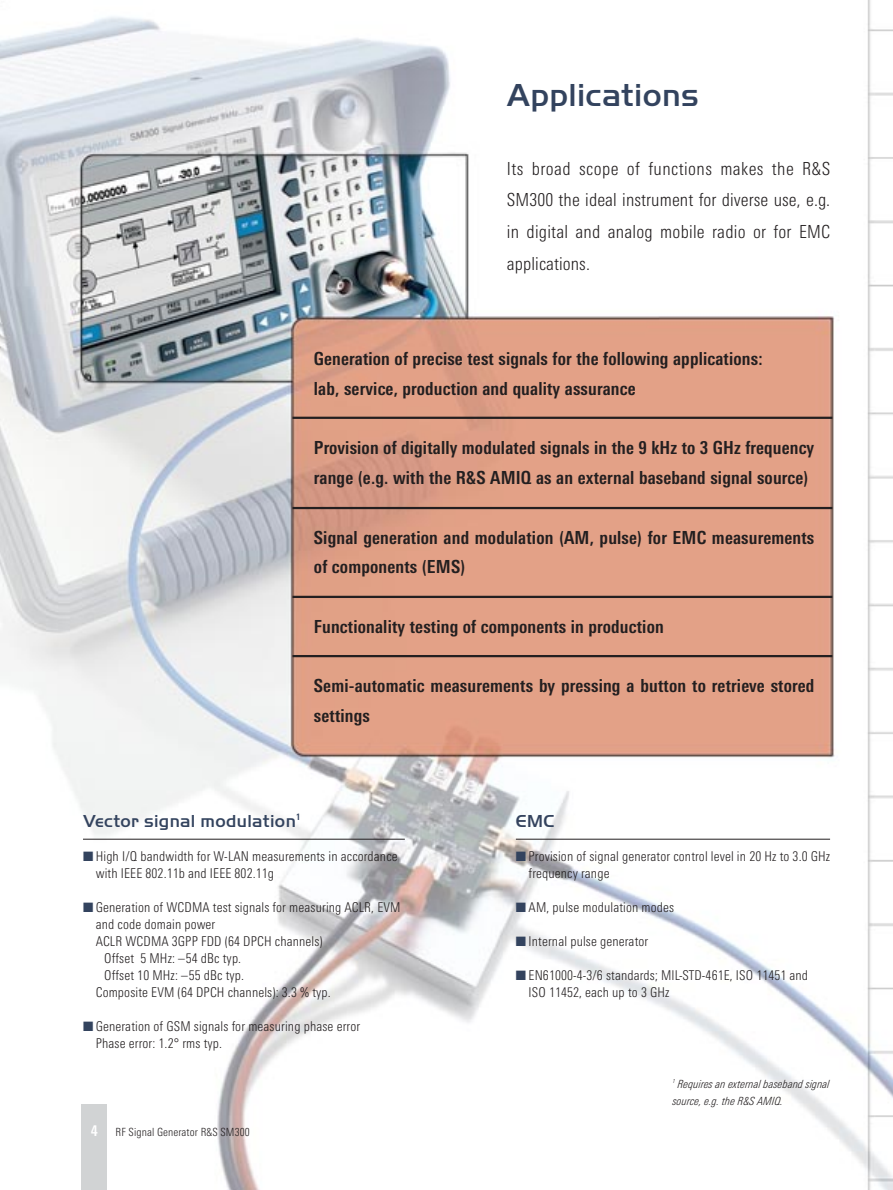
<style>
.page{position:relative;width:893px;height:1190px;background:#fff}
.page>*{position:absolute;margin:0;border:0;box-sizing:border-box;transform-origin:0 0}
.t1{font:500 33px "Handel Gothic EF";letter-spacing:.01em;color:#33435e}
.t2{font:700 18px/29.7px "RS Univers Cond";letter-spacing:.01em;color:#231f20}
.t3{font:300 18px/32px "RS Univers Cond";letter-spacing:.015em;color:#231f20;text-align:justify}
.t4{font:500 18px "Handel Gothic EF";letter-spacing:.02em;color:#33435e}
.t5{font:300 13.5px/17px "RS Univers Cond";letter-spacing:.01em;color:#231f20}
.t6{font:italic 300 11.25px/17px "RS Univers Cond";letter-spacing:.01em;color:#231f20}
.t7{font:300 11.25px "RS Univers Cond";letter-spacing:.01em;color:#231f20}
.s1{color:#33435e}
.s2{font-weight:700;font-size:15px;color:#fff}
</style>
<div class="page">
<img style="left:0;top:0;width:892px;height:1189px">
<div style="left:82px;top:1104px;width:25px;height:85px;background:#d1d3d4"></div>
<hr style="left:516px;top:839px;width:314px;height:1px;background:#231f20">
<hr style="left:83px;top:839px;width:322px;height:1px;background:#231f20">
<hr style="left:292px;top:416px;width:540px;height:3px;background:#231f20">
<hr style="left:292px;top:507px;width:540px;height:2px;background:#231f20">
<hr style="left:292px;top:596px;width:540px;height:2px;background:#231f20">
<hr style="left:292px;top:655px;width:540px;height:2px;background:#231f20">
<h1 class="t1" style="left:507px;top:82px;width:193px">Applications</h1>
<h2 class="t3" style="left:507px;top:154px;width:325px">Its broad scope of functions makes the R&amp;S SM300 the ideal instrument for diverse use, e.g. in digital and analog mobile radio or for EMC applications.</h2>
<h2 class="t2" style="left:314px;top:346px;width:450px">Generation of precise test signals for the following applications: lab, service, production and quality assurance</h2>
<h2 class="t2" style="left:314px;top:435px;width:502px">Provision of digitally modulated signals in the 9 kHz to 3 GHz frequency range (e.g. with the R&amp;S AMIQ as an external baseband signal source)</h2>
<h2 class="t2" style="left:314px;top:524px;width:502px">Signal generation and modulation (AM, pulse) for EMC measurements of components (EMS)</h2>
<h2 class="t2" style="left:314px;top:613px;width:351px">Functionality testing of components in production</h2>
<h2 class="t2" style="left:314px;top:673px;width:502px">Semi-automatic measurements by pressing a button to retrieve stored settings</h2>
<h2 class="t4" style="left:83px;top:814px;width:219px">Vector signal modulation<sup>1</sup></h2>
<p class="t5" style="left:96px;top:849px;width:303px;text-indent:-13px"><span class="s1">■</span> High I/Q bandwidth for W-LAN measurements in accordance with IEEE 802.11b and IEEE 802.11g</p>
<p class="t5" style="left:83px;top:900px;width:319px"><span class="s1">■</span> Generation of WCDMA test signals for measuring ACLR, EVM</p>
<p class="t5" style="left:96px;top:917px;width:121px">and code domain power</p>
<p class="t5" style="left:96px;top:934px;width:228px">ACLR WCDMA 3GPP FDD (64 DPCH channels)</p>
<p class="t5" style="left:104px;top:951px;width:138px">Offset 5 MHz: –54 dBc typ.</p>
<p class="t5" style="left:104px;top:968px;width:141px">Offset 10 MHz: –55 dBc typ.</p>
<p class="t5" style="left:96px;top:985px;width:236px">Composite EVM (64 DPCH channels): 3.3 % typ.</p>
<p class="t5" style="left:96px;top:1019px;width:266px;text-indent:-13px"><span class="s1">■</span> Generation of GSM signals for measuring phase error<br>Phase error: 1.2° rms typ.</p>
<p class="t7" style="left:91px;top:1128px;width:160px"><span class="s2">4</span> RF Signal Generator R&amp;S SM300</p>
<h2 class="t4" style="left:516px;top:814px;width:40px">EMC</h2>
<p class="t5" style="left:528px;top:849px;width:303px;text-indent:-13px"><span class="s1">■</span> Provision of signal generator control level in 20 Hz to 3.0 GHz frequency range</p>
<p class="t5" style="left:516px;top:900px;width:160px"><span class="s1">■</span> AM, pulse modulation modes</p>
<p class="t5" style="left:516px;top:934px;width:134px"><span class="s1">■</span> Internal pulse generator</p>
<p class="t5" style="left:528px;top:968px;width:281px;text-indent:-13px"><span class="s1">■</span> EN61000-4-3/6 standards; MIL-STD-461E, ISO 11451 and<br>ISO 11452, each up to 3 GHz</p>
<p class="t6" style="left:672px;top:1076px;width:159px"><sup>1</sup> Requires an external baseband signal source, e.g. the R&amp;S AMIQ.</p>
</div>
